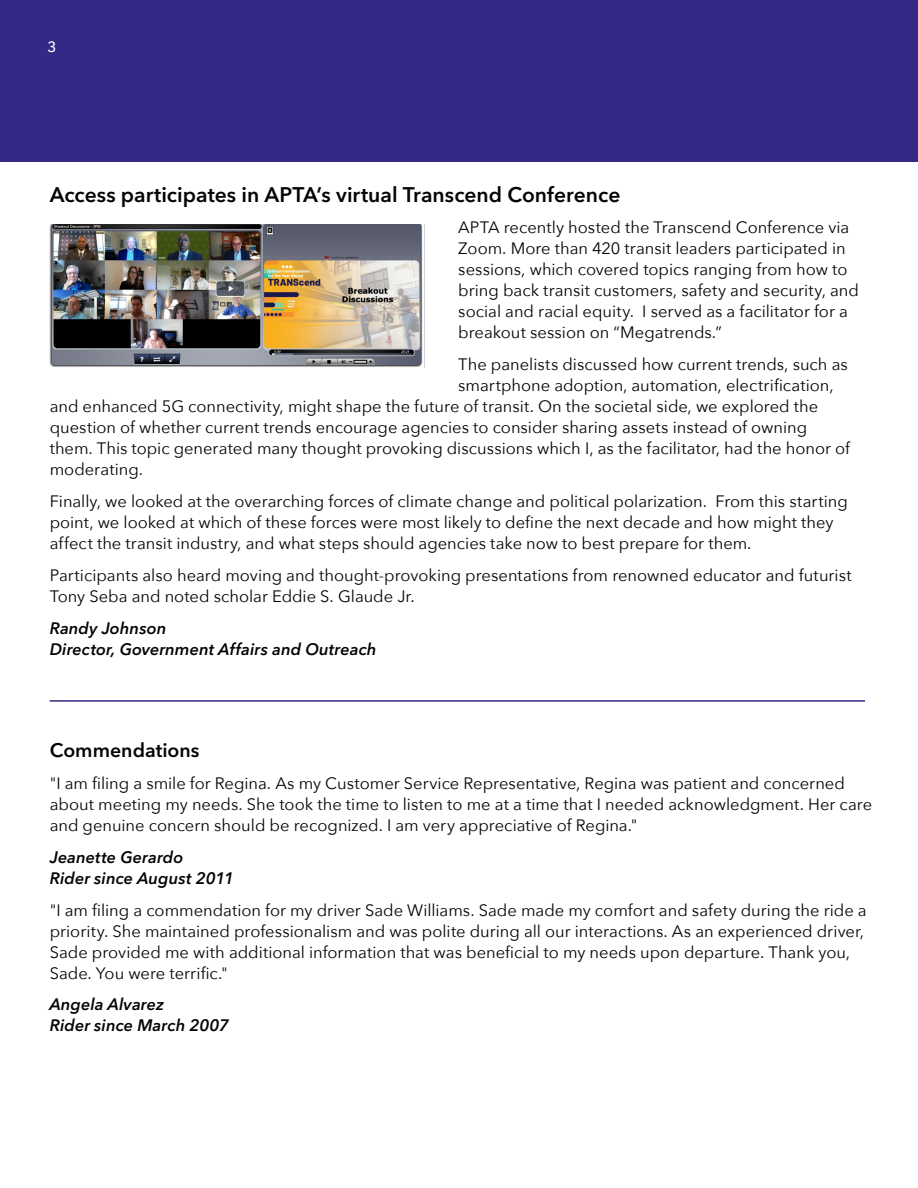
<style>
.page{position:relative;width:918px;height:1188px;background:#fff}
.page>*{position:absolute;margin:0;border:0;box-sizing:border-box;transform-origin:0 0}
.Andre_s_letter{font:600 21px "Avenir Next LT Pro";color:#040503}
.Andre_s_letter-2{font:600 19.5px "Avenir Next LT Pro";color:#040503}
.Andre_s_letter-3{font:16.5px/21px "Avenir Next";color:#040503}
.Andre_s_letter-4{font:italic 600 16.5px/21px "Avenir Next LT Pro";letter-spacing:.005em;color:#040503}
.t1{font:500 15px "Avenir Next";color:#fff}
</style>
<div class="page">
<div style="left:0;top:0;width:918px;height:162px;background:#332986"></div>
<img style="left:50px;top:224px;width:375px;height:143px">
<hr style="left:50px;top:700px;width:815px;height:2px;background:#332986">
<p class="t1" style="left:48px;top:34px;width:10px">3</p>
<p class="Andre_s_letter" style="left:50px;top:182px;width:572px">Access participates in APTA’s virtual Transcend Conference</p>
<p class="Andre_s_letter-3" style="left:458px;top:216px;width:402px">APTA recently hosted the Transcend Conference via Zoom. More than 420 transit leaders participated in sessions, which covered topics ranging from how to bring back transit customers, safety and security, and social and racial equity. I served as a facilitator for a breakout session on “Megatrends.”</p>
<p class="Andre_s_letter-3" style="left:458px;top:353px;width:391px">The panelists discussed how current trends, such as</p>
<p class="Andre_s_letter-3" style="left:458px;top:374px;width:377px">smartphone adoption, automation, electrification,</p>
<p class="Andre_s_letter-3" style="left:50px;top:395px;width:770px">and enhanced 5G connectivity, might shape the future of transit. On the societal side, we explored the</p>
<p class="Andre_s_letter-3" style="left:50px;top:416px;width:759px">question of whether current trends encourage agencies to consider sharing assets instead of owning</p>
<p class="Andre_s_letter-3" style="left:50px;top:437px;width:802px">them. This topic generated many thought provoking discussions which I, as the facilitator, had the honor of</p>
<p class="Andre_s_letter-3" style="left:50px;top:458px;width:95px">moderating.</p>
<p class="Andre_s_letter-3" style="left:50px;top:490px;width:800px">Finally, we looked at the overarching forces of climate change and political polarization. From this starting point, we looked at which of these forces were most likely to define the next decade and how might they affect the transit industry, and what steps should agencies take now to best prepare for them.</p>
<p class="Andre_s_letter-3" style="left:50px;top:564px;width:804px">Participants also heard moving and thought-provoking presentations from renowned educator and futurist<br>Tony Seba and noted scholar Eddie S. Glaude Jr.</p>
<p class="Andre_s_letter-4" style="left:50px;top:617px;width:328px">Randy Johnson<br>Director, Government Affairs and Outreach</p>
<p class="Andre_s_letter-2" style="left:50px;top:739px;width:151px">Commendations</p>
<p class="Andre_s_letter-3" style="left:50px;top:772px;width:824px">"I am filing a smile for Regina. As my Customer Service Representative, Regina was patient and concerned about meeting my needs. She took the time to listen to me at a time that I needed acknowledgment. Her care and genuine concern should be recognized. I am very appreciative of Regina."</p>
<p class="Andre_s_letter-4" style="left:50px;top:847px;width:186px">Jeanette Gerardo<br>Rider since August 2011</p>
<p class="Andre_s_letter-3" style="left:50px;top:899px;width:819px">"I am filing a commendation for my driver Sade Williams. Sade made my comfort and safety during the ride a priority. She maintained professionalism and was polite during all our interactions. As an experienced driver, Sade provided me with additional information that was beneficial to my needs upon departure. Thank you, Sade. You were terrific."</p>
<p class="Andre_s_letter-4" style="left:50px;top:994px;width:181px">Angela Alvarez<br>Rider since March 2007</p>
</div>
